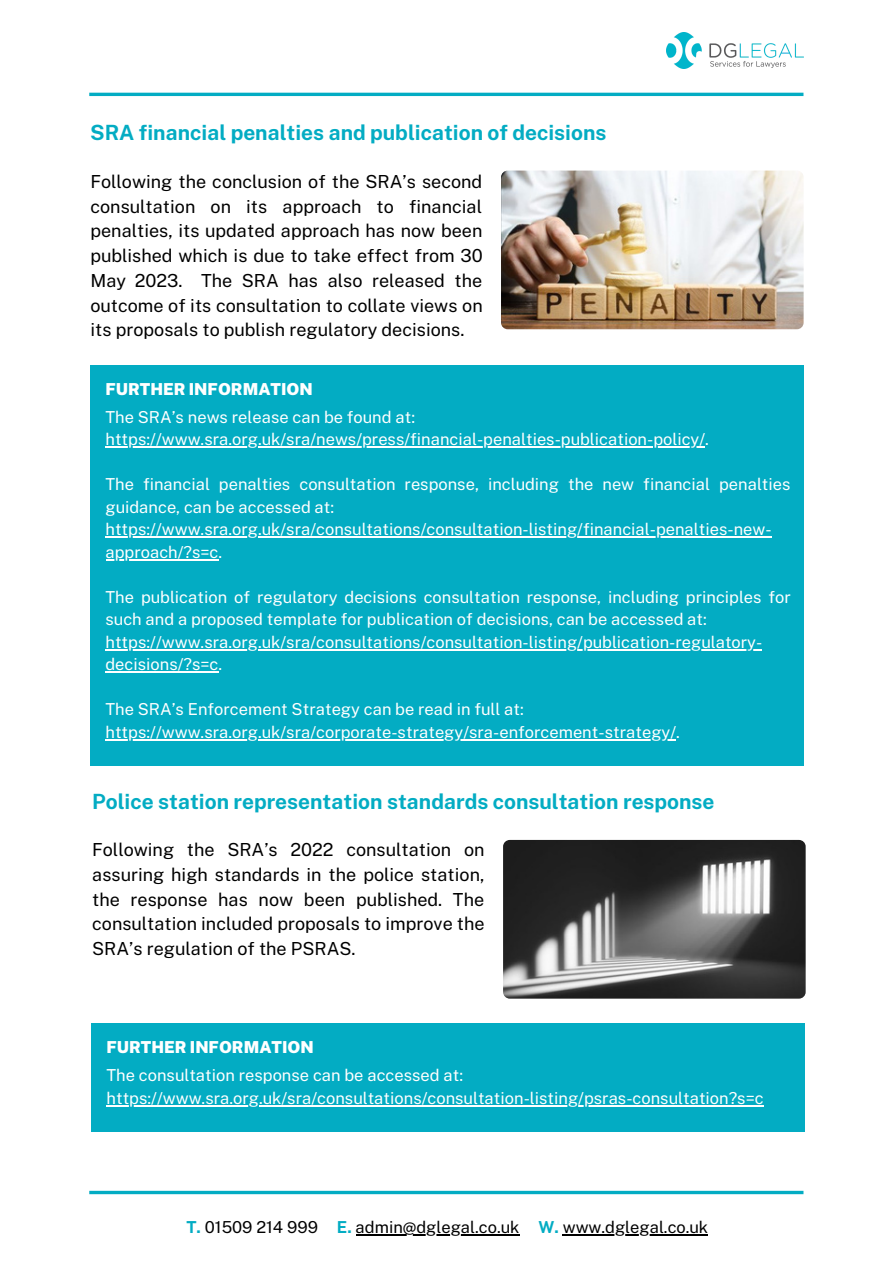
<style>
.page{position:relative;width:893px;height:1264px;background:#fff}
.page>*{position:absolute;margin:0;border:0;box-sizing:border-box;transform-origin:0 0}
.t1{font:700 21px "Public Sans";color:#03acc3}
.t2{font:18px/24.8px "Public Sans";color:#000;text-align:justify}
.t3{font:16.5px/22.5px "Public Sans";color:#fff}
.t4{font:16.5px "Public Sans";color:#000}
.t5{font:900 16.5px "Public Sans";color:#fff}
.s1{font-weight:700;color:#03acc3}
</style>
<div class="page">
<hr style="left:89px;top:93px;width:714px;height:3px;background:#03acc3">
<svg style="left:89px;top:1190px;width:714px;height:4px;background:#36bdcf"></svg>
<img style="left:666px;top:32px;width:137px;height:36px">
<hr style="left:355px;top:1234px;width:164px;height:1px;background:#000">
<hr style="left:562px;top:1234px;width:146px;height:1px;background:#000">
<div style="left:90px;top:365px;width:714px;height:400px;background:#03acc3"></div>
<hr style="left:105px;top:446px;width:600px;height:1px;background:#fff">
<hr style="left:105px;top:536px;width:666px;height:1px;background:#fff">
<hr style="left:105px;top:559px;width:113px;height:1px;background:#fff">
<hr style="left:105px;top:649px;width:657px;height:1px;background:#fff">
<hr style="left:105px;top:671px;width:113px;height:1px;background:#fff">
<hr style="left:105px;top:739px;width:571px;height:1px;background:#fff">
<img style="left:501px;top:170px;width:302px;height:159px;border-radius:7px">
<div style="left:91px;top:1023px;width:714px;height:108px;background:#03acc3"></div>
<img style="left:503px;top:840px;width:302px;height:158px;border-radius:7px">
<hr style="left:106px;top:1104px;width:657px;height:2px;background:#fff">
<p class="t1" style="left:90px;top:120px;width:518px">SRA financial penalties and publication of decisions</p>
<p class="t2" style="left:90px;top:169px;width:394px">Following the conclusion of the SRA’s second consultation on its approach to financial penalties, its updated approach has now been published which is due to take effect from 30<br>May 2023. The SRA has also released the outcome of its consultation to collate views on its proposals to publish regulatory decisions.</p>
<p class="t5" style="left:105px;top:379px;width:209px">FURTHER INFORMATION</p>
<p class="t3" style="left:105px;top:405px;width:311px">The SRA’s news release can be found at:</p>
<p class="t3" style="left:105px;top:428px;width:604px">https://www.sra.org.uk/sra/news/press/financial-penalties-publication-policy/.</p>
<p class="t3" style="left:105px;top:473px;width:686px">The financial penalties consultation response, including the new financial penalties guidance, can be accessed at:</p>
<p class="t3" style="left:105px;top:518px;width:667px">https://www.sra.org.uk/sra/consultations/consultation-listing/financial-penalties-new&shy;approach/?s=c.</p>
<p class="t3" style="left:105px;top:585px;width:686px">The publication of regulatory decisions consultation response, including principles for such and a proposed template for publication of decisions, can be accessed at:</p>
<p class="t3" style="left:105px;top:630px;width:658px">https://www.sra.org.uk/sra/consultations/consultation-listing/publication-regulatory&shy;decisions/?s=c.</p>
<p class="t3" style="left:105px;top:698px;width:420px">The SRA’s Enforcement Strategy can be read in full at:</p>
<p class="t3" style="left:105px;top:720px;width:576px">https://www.sra.org.uk/sra/corporate-strategy/sra-enforcement-strategy/.</p>
<p class="t1" style="left:92px;top:789px;width:624px">Police station representation standards consultation response</p>
<p class="t2" style="left:92px;top:837px;width:394px">Following the SRA’s 2022 consultation on assuring high standards in the police station, the response has now been published. The consultation included proposals to improve the SRA’s regulation of the PSRAS.</p>
<p class="t5" style="left:106px;top:1037px;width:209px">FURTHER INFORMATION</p>
<p class="t3" style="left:106px;top:1064px;width:358px">The consultation response can be accessed at:</p>
<p class="t3" style="left:106px;top:1086px;width:658px">https://www.sra.org.uk/sra/consultations/consultation-listing/psras-consultation?s=c</p>
<p class="t4" style="left:186px;top:1217px;width:523px"><span class="s1">T.</span> 01509 214 999 <span class="s1">E.</span> admin@dglegal.co.uk <span class="s1">W.</span> www.dglegal.co.uk</p>
</div>
